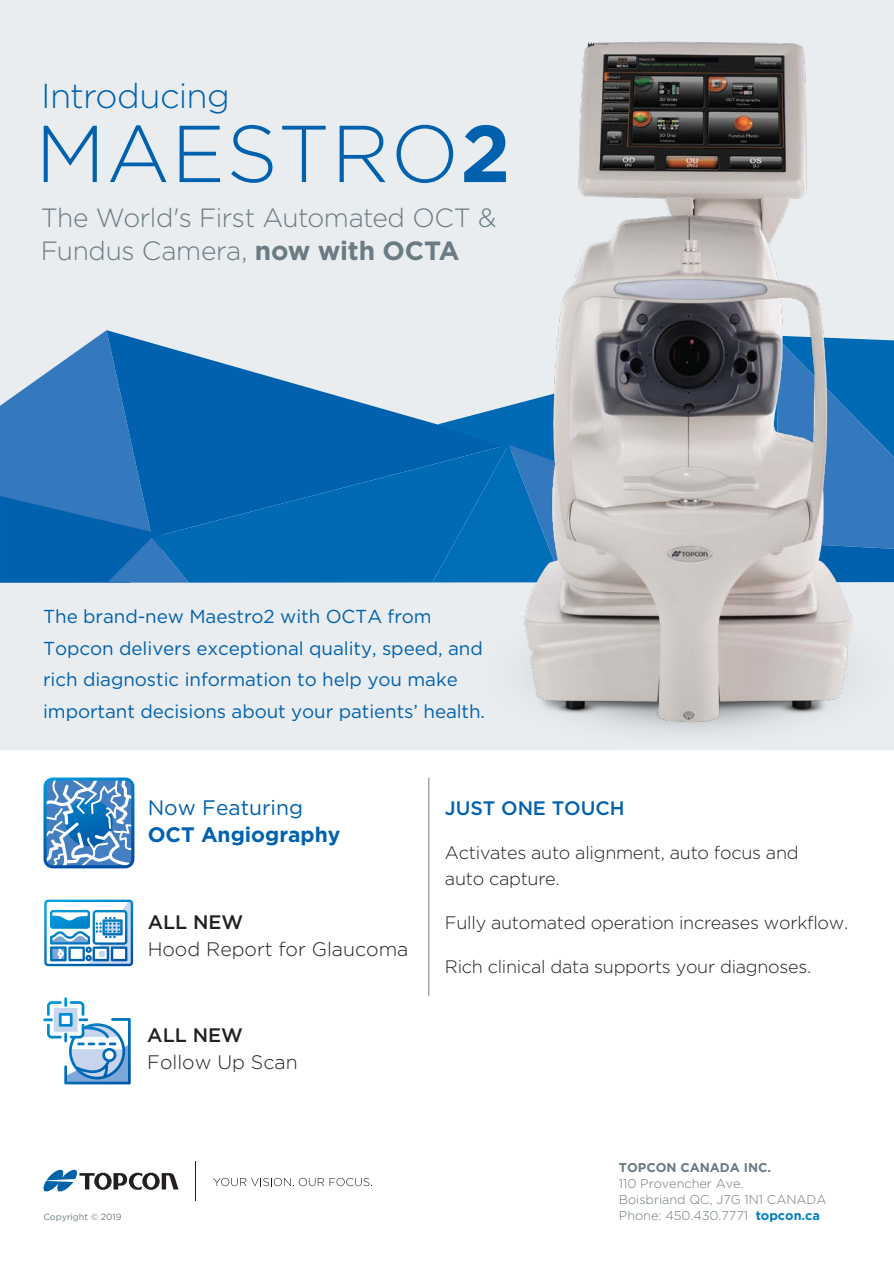
<style>
.page{position:relative;width:894px;height:1263px;background:#fff}
.page>*{position:absolute;margin:0;border:0;box-sizing:border-box;transform-origin:0 0}
.t1{font:300 80.4px "Gotham";letter-spacing:.015em;color:#0061af}
.t2{font:300 34.5px "Gotham";letter-spacing:-.02em;color:#0061af}
.t3{font:300 26.4px/33.3px "Gotham";letter-spacing:-.015em;color:#6b7b84}
.t4{font:700 21px "Gotham";color:#0061af}
.t5{font:21px "Gotham";color:#0061af}
.t6{font:300 19.5px "Gotham";color:#231f20}
.t7{font:500 19.5px "Gotham";letter-spacing:-.005em;color:#0061af}
.t8{font:500 19.5px "Gotham";color:#231f20}
.t9{font:18.75px/31.5px "Gotham";letter-spacing:-.005em;color:#0061af}
.t10{font:300 18px/25.5px "Gotham";letter-spacing:-.015em;color:#231f20}
.t11{font:300 12.75px/15.8px "Gotham";letter-spacing:-.005em;color:#6b7a83}
.t12{font:700 12.75px "Gotham";letter-spacing:-.005em;color:#6b7a83}
.t13{font:9px "Gotham";letter-spacing:-.005em;color:#6b7b84}
.s1{font-weight:700}
.s2{font-weight:700;color:#007ec5}
</style>
<div class="page">
<div style="left:0;top:0;width:893px;height:749px;background:#e9edf0"></div>
<svg style="left:0;top:330px;width:189px;height:253px;background:#3d81c0"></svg>
<svg style="left:106px;top:330px;width:169px;height:207px;fill:#0061af"></svg>
<svg style="left:152px;top:445px;width:123px;height:137px;background:#0265b2"></svg>
<img style="left:275px;top:41px;width:618px;height:750px">
<svg style="left:43px;top:997px;width:88px;height:87px"></svg>
<svg style="left:44px;top:899px;width:89px;height:67px"></svg>
<svg style="left:43px;top:777px;width:91px;height:91px"></svg>
<hr style="left:428px;top:777px;width:1px;height:218px;background:#6b7b84">
<svg style="left:213px;top:1177px;width:159px;height:9px"></svg>
<svg style="left:43px;top:1169px;width:135px;height:23px"></svg>
<hr style="left:195px;top:1160px;width:1px;height:40px;background:#231f20">
<h2 class="t2" style="left:41px;top:77px;width:190px">Introducing</h2>
<h1 class="t1" style="left:35px;top:110px;width:476px">MAESTRO<span class="s1">2</span></h1>
<h3 class="t3" style="left:41px;top:200px;width:457px">The World's First Automated OCT &amp;<br>Fundus Camera, <span class="s1">now with OCTA</span></h3>
<p class="t9" style="left:43px;top:600px;width:443px">The brand-new Maestro2 with OCTA from Topcon delivers exceptional quality, speed, and rich diagnostic information to help you make important decisions about your patients’ health.</p>
<p class="t5" style="left:148px;top:796px;width:157px">Now Featuring</p>
<p class="t4" style="left:148px;top:822px;width:194px">OCT Angiography</p>
<p class="t8" style="left:148px;top:911px;width:97px">ALL NEW</p>
<p class="t6" style="left:148px;top:938px;width:262px">Hood Report for Glaucoma</p>
<p class="t8" style="left:147px;top:1024px;width:97px">ALL NEW</p>
<p class="t6" style="left:147px;top:1051px;width:152px">Follow Up Scan</p>
<p class="t13" style="left:43px;top:1211px;width:80px">Copyright © 2019</p>
<p class="t7" style="left:445px;top:797px;width:181px">JUST ONE TOUCH</p>
<p class="t10" style="left:445px;top:839px;width:355px">Activates auto alignment, auto focus and auto capture.</p>
<p class="t10" style="left:445px;top:909px;width:404px">Fully automated operation increases workflow.</p>
<p class="t10" style="left:445px;top:953px;width:367px">Rich clinical data supports your diagnoses.</p>
<p class="t12" style="left:618px;top:1160px;width:154px">TOPCON CANADA INC.</p>
<p class="t11" style="left:618px;top:1175px;width:209px">110 Provencher Ave.<br>Boisbriand QC, J7G 1N1 CANADA<br>Phone: 450.430.7771 <span class="s2">topcon.ca</span></p>
</div>
